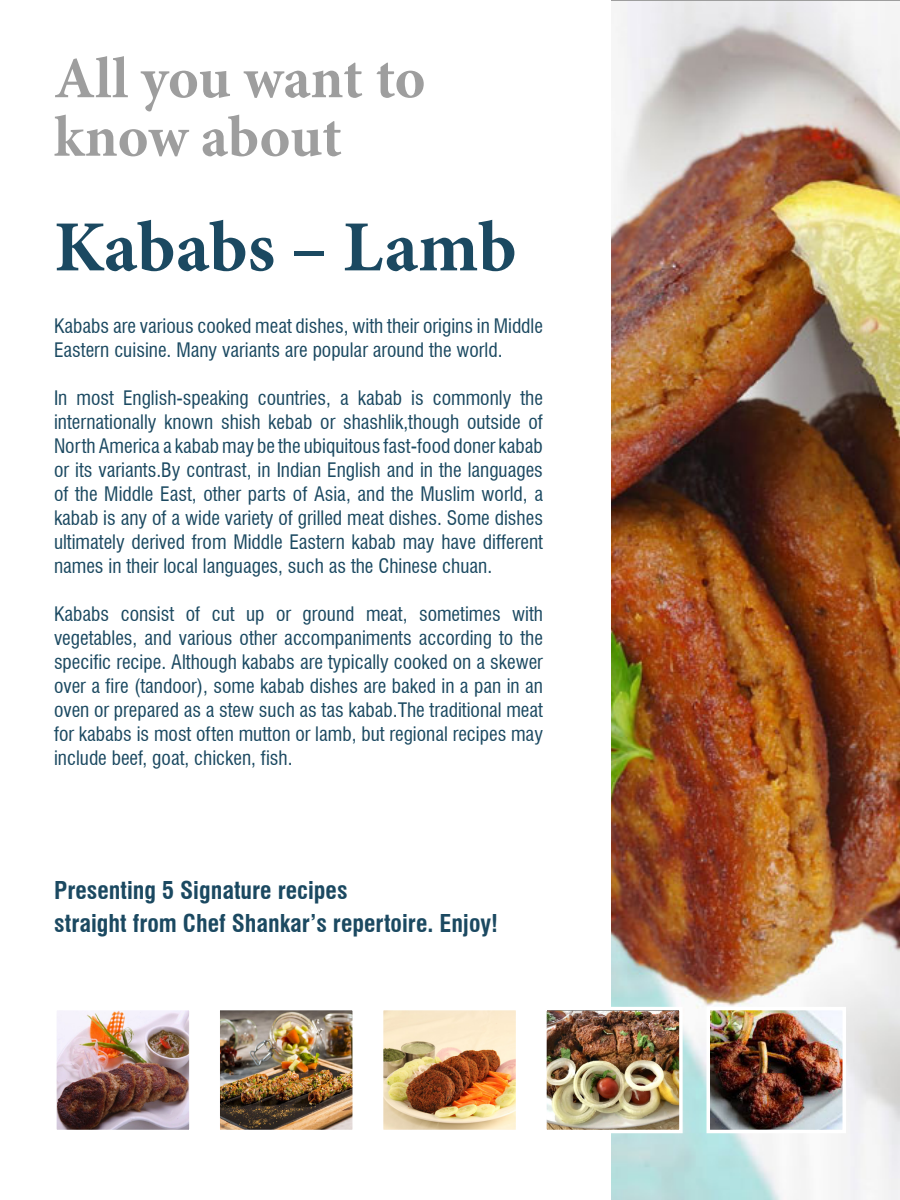
<style>
.page{position:relative;width:900px;height:1200px;background:#fff}
.page>*{position:absolute;margin:0;border:0;box-sizing:border-box;transform-origin:0 0}
.t1{font:700 72px "Minion Pro";letter-spacing:-.005em;color:#1b4961}
.t2{font:700 58.5px "Minion Pro";letter-spacing:-.005em;color:#9e9e9e}
.t3{font:700 condensed 24px "Swiss 721 BT";color:#1b4961}
.t4{font:condensed 19.5px/24px "Swiss 721 BT";color:#1b4961;text-align:justify}
</style>
<div class="page">
<img style="left:612px;top:1px;width:288px;height:1199px">
<img style="left:57px;top:1011px;width:132px;height:118px">
<div style="left:53px;top:1007px;width:140px;height:126px;border:3px solid #fff"></div>
<img style="left:220px;top:1011px;width:132px;height:118px">
<div style="left:216px;top:1007px;width:140px;height:126px;border:3px solid #fff"></div>
<img style="left:384px;top:1011px;width:131px;height:118px">
<div style="left:380px;top:1007px;width:139px;height:126px;border:3px solid #fff"></div>
<img style="left:547px;top:1011px;width:132px;height:118px">
<div style="left:543px;top:1007px;width:140px;height:126px;border:3px solid #fff"></div>
<img style="left:711px;top:1011px;width:131px;height:118px">
<div style="left:707px;top:1007px;width:139px;height:126px;border:3px solid #fff"></div>
<p class="t2" style="left:54px;top:37px;width:373px">All you want to</p>
<p class="t2" style="left:54px;top:96px;width:289px">know about</p>
<p class="t1" style="left:54px;top:197px;width:464px">Kababs – Lamb</p>
<p class="t4" style="left:54px;top:314px;width:491px">Kababs are various cooked meat dishes, with their origins in Middle<br>Eastern cuisine. Many variants are popular around the world.</p>
<p class="t4" style="left:54px;top:386px;width:491px">In most English-speaking countries, a kabab is commonly the internationally known shish kebab or shashlik,though outside of North America a kabab may be the ubiquitous fast-food doner kabab or its variants.By contrast, in Indian English and in the languages of the Middle East, other parts of Asia, and the Muslim world, a kabab is any of a wide variety of grilled meat dishes. Some dishes ultimately derived from Middle Eastern kabab may have different names in their local languages, such as the Chinese chuan.</p>
<p class="t4" style="left:54px;top:602px;width:491px">Kababs consist of cut up or ground meat, sometimes with vegetables, and various other accompaniments according to the specific recipe. Although kababs are typically cooked on a skewer over a fire (tandoor), some kabab dishes are baked in a pan in an oven or prepared as a stew such as tas kabab.The traditional meat for kababs is most often mutton or lamb, but regional recipes may include beef, goat, chicken, fish.</p>
<p class="t3" style="left:54px;top:876px;width:295px">Presenting 5 Signature recipes</p>
<p class="t3" style="left:54px;top:909px;width:445px">straight from Chef Shankar’s repertoire. Enjoy!</p>
</div>
